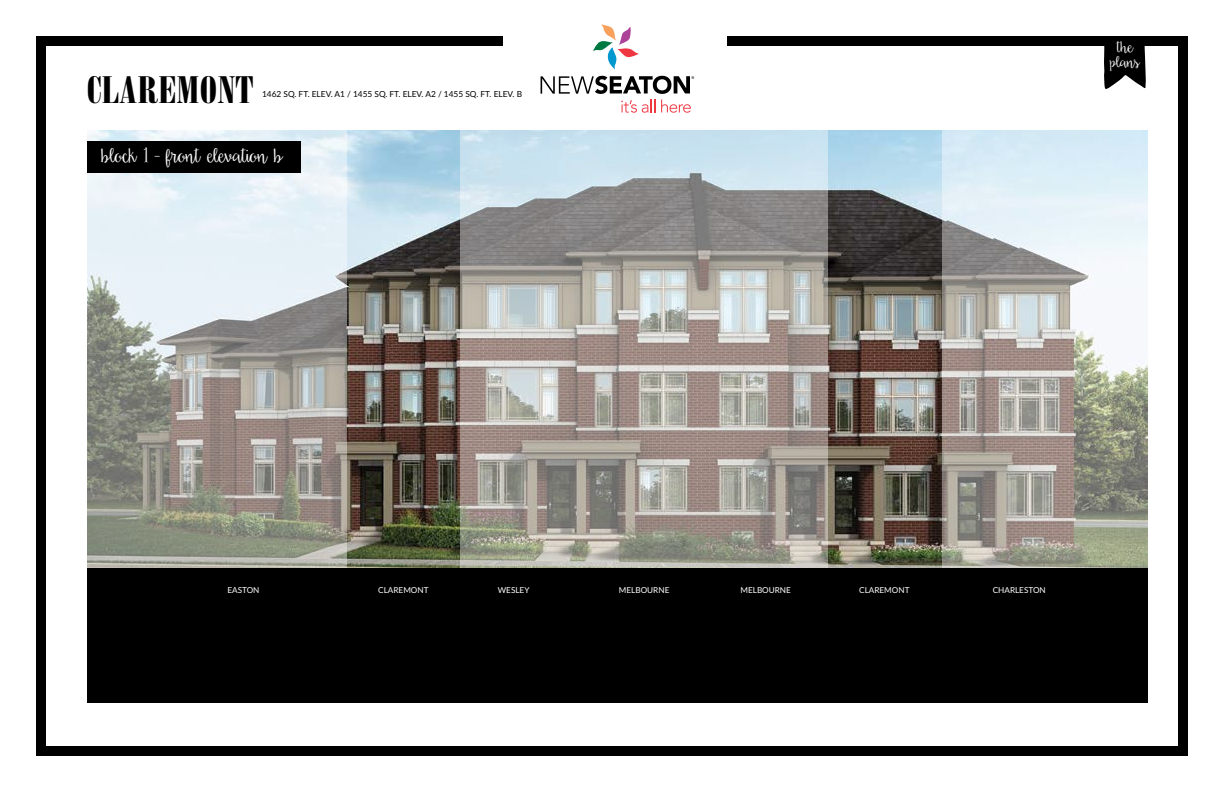
<style>
.page{position:relative;width:1224px;height:792px;background:#fff}
.page>*{position:absolute;margin:0;border:0;box-sizing:border-box;transform-origin:0 0}
.t1{font:37px "Bodoni Poster Compressed";color:#000;scale:1.25 1}
.t2{font:20.5px "Daydreamer";letter-spacing:-.07em;color:#fff}
.t3{font:16px/15px "Daydreamer";letter-spacing:-.07em;color:#fff;text-align:center}
.t4{font:8.3px "Lato";color:#000}
.t5{font:8.2px "Lato";color:#fff}
</style>
<div class="page">
<img style="left:347px;top:130px;width:595px;height:438px">
<svg style="left:88px;top:130px;width:259px;height:438px"></svg>
<svg style="left:461px;top:130px;width:367px;height:438px"></svg>
<svg style="left:942px;top:130px;width:206px;height:438px"></svg>
<div style="left:36px;top:36px;width:1152px;height:720px;border:10px solid #000"></div>
<div style="left:88px;top:568px;width:1060px;height:135px;background:#000"></div>
<div style="left:503px;top:20px;width:223px;height:42px;background:#fff"></div>
<svg style="left:593px;top:24px;width:46px;height:45px"></svg>
<svg style="left:541px;top:76px;width:153px;height:37px"></svg>
<svg style="left:1104px;top:36px;width:42px;height:53px"></svg>
<div style="left:88px;top:141px;width:213px;height:32px;background:#000"></div>
<h1 class="t1" style="left:86px;top:69px;width:135px">CLAREMONT</h1>
<p class="t4" style="left:262px;top:88px;width:262px">1462 SQ. FT. ELEV. A1 / 1455 SQ. FT. ELEV. A2 / 1455 SQ. FT. ELEV. B</p>
<h2 class="t2" style="left:101px;top:145px;width:184px">block 1 - front elevation b</h2>
<h3 class="t3" style="left:1110px;top:40px;width:32px">the plans</h3>
<p class="t5" style="left:227px;top:584px;width:34px">EASTON</p>
<p class="t5" style="left:378px;top:584px;width:52px">CLAREMONT</p>
<p class="t5" style="left:498px;top:584px;width:33px">WESLEY</p>
<p class="t5" style="left:619px;top:584px;width:52px">MELBOURNE</p>
<p class="t5" style="left:741px;top:584px;width:52px">MELBOURNE</p>
<p class="t5" style="left:859px;top:584px;width:52px">CLAREMONT</p>
<p class="t5" style="left:993px;top:584px;width:55px">CHARLESTON</p>
</div>
